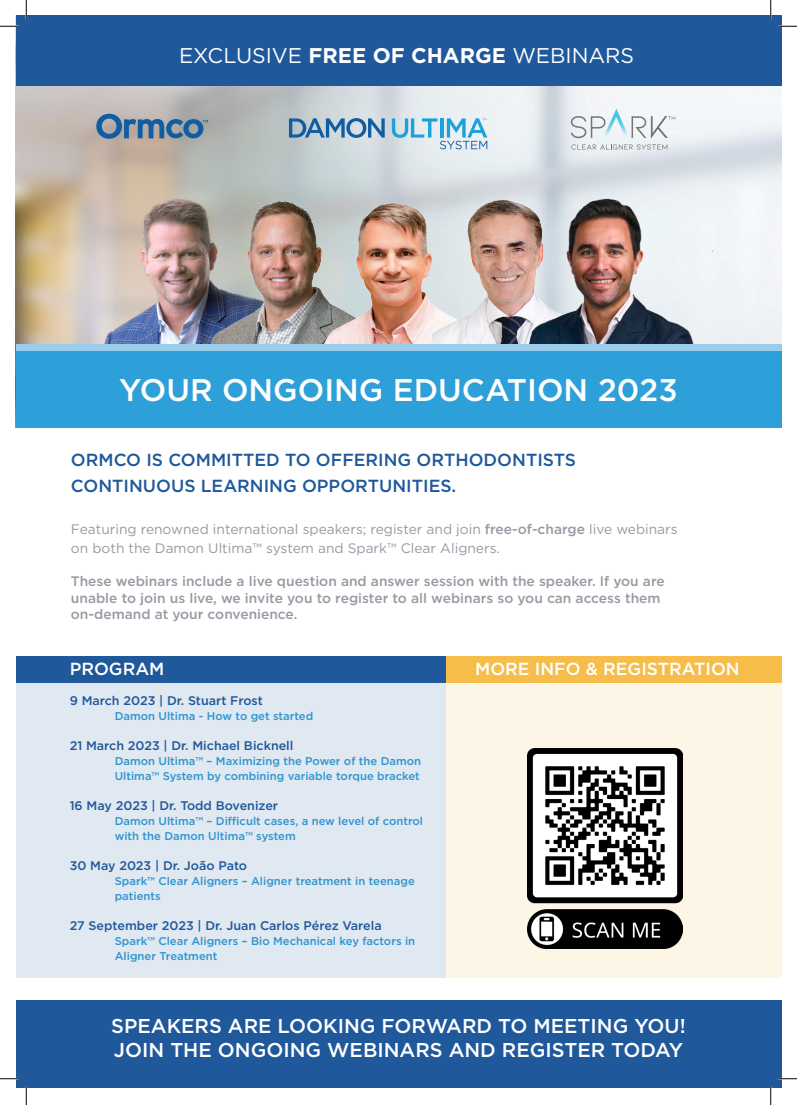
<style>
.page{position:relative;width:797px;height:1105px;background:#fff}
.page>*{position:absolute;margin:0;border:0;box-sizing:border-box;transform-origin:0 0}
.t1{font:500 31.25px "Gotham";color:#fff}
.t2{font:21.25px "Gotham";color:#fff}
.t3{font:500 20px/24px "Gotham";color:#fff}
.t4{font:500 17.5px/25.5px "Gotham";color:#1f589b}
.t5{font:500 17.5px "Gotham";color:#fff}
.t6{font:500 13.75px/16.5px "Gotham";color:#969aa3}
.t7{font:13.75px/19.5px "Gotham";color:#969aa3}
.t8{font:500 12.5px "Gotham";color:#1f589b}
.t9{font:500 11.25px/15px "Gotham";color:#309ed8}
.s1{font-weight:700}
.s2{font-weight:500}
</style>
<div class="page">
<img style="left:16px;top:86px;width:765px;height:258px">
<svg style="left:96px;top:114px;width:112px;height:25px;background:#6f8aa4"></svg>
<svg style="left:289px;top:118px;width:96px;height:20px;background:#789fc0"></svg>
<svg style="left:392px;top:118px;width:95px;height:31px;background:#a9d2e6"></svg>
<svg style="left:571px;top:144px;width:96px;height:6px"></svg>
<svg style="left:571px;top:109px;width:104px;height:29px"></svg>
<div style="left:446px;top:656px;width:335px;height:26px;background:#f6bd4a"></div>
<img style="left:76px;top:190px;width:128px;height:154px">
<img style="left:204px;top:190px;width:157px;height:154px">
<img style="left:302px;top:197px;width:130px;height:147px">
<img style="left:432px;top:187px;width:64px;height:157px">
<img style="left:496px;top:165px;width:216px;height:179px">
<div style="left:16px;top:344px;width:765px;height:51px;background:#9acdec"></div>
<div style="left:16px;top:351px;width:765px;height:76px;background:#2ea0d9"></div>
<div style="left:16px;top:16px;width:765px;height:70px;background:#1f589b"></div>
<div style="left:16px;top:1000px;width:765px;height:88px;background:#1f589b"></div>
<div style="left:16px;top:656px;width:429px;height:26px;background:#1f589b"></div>
<div style="left:446px;top:682px;width:335px;height:296px;background:#fdf5e6"></div>
<div style="left:16px;top:682px;width:430px;height:296px;background:#e0e8f1"></div>
<img style="left:528px;top:748px;width:154px;height:201px">
<svg style="left:0;top:25px;width:19px;height:2px"></svg>
<svg style="left:778px;top:25px;width:19px;height:2px"></svg>
<svg style="left:0;top:1078px;width:19px;height:1px"></svg>
<svg style="left:778px;top:1078px;width:19px;height:1px"></svg>
<svg style="left:25px;top:0;width:2px;height:19px"></svg>
<svg style="left:25px;top:1086px;width:2px;height:19px"></svg>
<svg style="left:770px;top:0;width:1px;height:19px"></svg>
<svg style="left:770px;top:1086px;width:1px;height:19px"></svg>
<p class="t2" style="left:179px;top:42px;width:456px">EXCLUSIVE <span class="s1">FREE OF CHARGE</span> WEBINARS</p>
<p class="t1" style="left:119px;top:370px;width:560px">YOUR ONGOING EDUCATION 2023</p>
<p class="t4" style="left:71px;top:447px;width:506px">ORMCO IS COMMITTED TO OFFERING ORTHODONTISTS<br>CONTINUOUS LEARNING OPPORTUNITIES.</p>
<p class="t7" style="left:71px;top:519px;width:608px">Featuring renowned international speakers; register and join <span class="s2">free-of-charge</span> live webinars on both the Damon Ultima™ system and Spark™ Clear Aligners.</p>
<p class="t6" style="left:71px;top:573px;width:595px">These webinars include a live question and answer session with the speaker. If you are unable to join us live, we invite you to register to all webinars so you can access them on-demand at your convenience.</p>
<p class="t5" style="left:70px;top:658px;width:96px">PROGRAM</p>
<p class="t8" style="left:70px;top:693px;width:195px">9 March 2023 | Dr. Stuart Frost</p>
<p class="t9" style="left:115px;top:709px;width:200px">Damon Ultima - How to get started</p>
<p class="t8" style="left:70px;top:738px;width:225px">21 March 2023 | Dr. Michael Bicknell</p>
<p class="t9" style="left:115px;top:754px;width:308px">Damon Ultima™ – Maximizing the Power of the Damon<br>Ultima™ System by combining variable torque bracket</p>
<p class="t8" style="left:70px;top:798px;width:210px">16 May 2023 | Dr. Todd Bovenizer</p>
<p class="t9" style="left:115px;top:814px;width:310px">Damon Ultima™ – Difficult cases, a new level of control with the Damon Ultima™ system</p>
<p class="t8" style="left:70px;top:858px;width:179px">30 May 2023 | Dr. João Pato</p>
<p class="t9" style="left:115px;top:874px;width:301px">Spark™ Clear Aligners – Aligner treatment in teenage patients</p>
<p class="t8" style="left:70px;top:918px;width:313px">27 September 2023 | Dr. Juan Carlos Pérez Varela</p>
<p class="t9" style="left:115px;top:934px;width:302px">Spark™ Clear Aligners – Bio Mechanical key factors in<br>Aligner Treatment</p>
<p class="t5" style="left:475px;top:658px;width:266px">MORE INFO &amp; REGISTRATION</p>
<p class="t3" style="left:111px;top:1013px;width:576px">SPEAKERS ARE LOOKING FORWARD TO MEETING YOU!<br>JOIN THE ONGOING WEBINARS AND REGISTER TODAY</p>
</div>
